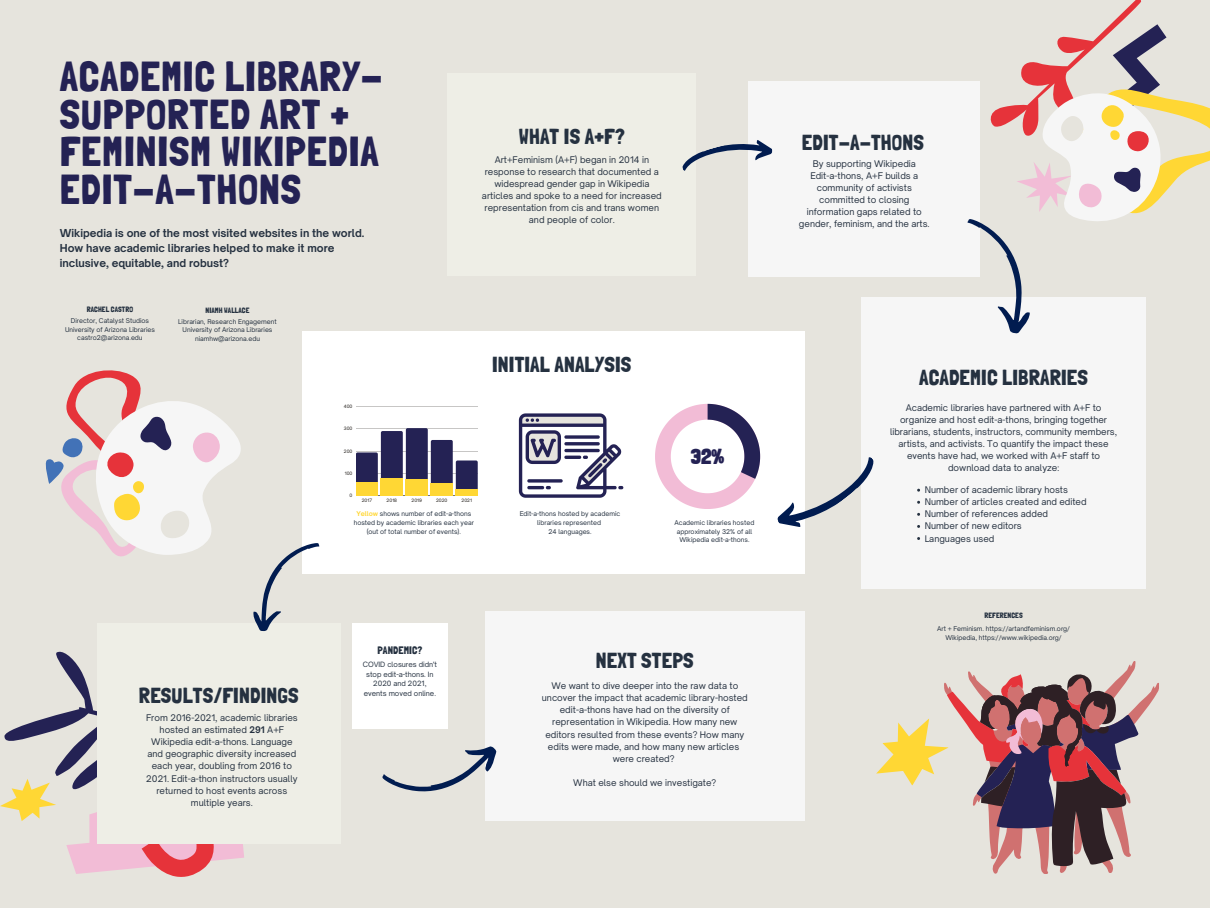
<style>
.page{position:relative;width:1210px;height:908px;background:#fff}
.page>*{position:absolute;margin:0;border:0;box-sizing:border-box;transform-origin:0 0}
.t1{font:41.82px/37.5px "Londrina Solid";letter-spacing:.02em;color:#242254}
.t2{font:21.7px "Londrina Solid";letter-spacing:.005em;color:#253140}
.t3{font:900 21.04px "Londrina Solid";color:#242254}
.t4{font:10.81px "Londrina Solid";letter-spacing:.005em;color:#253140}
.t5{font:700 10.5px/14.7px "Open Sauce One";color:#253140}
.t6{font:8.75px/12.1px "Open Sauce One";color:#253140;text-align:center}
.t7{font:7.7px "Londrina Solid";letter-spacing:.005em;color:#253140}
.t8{font:7px/9.7px "Open Sauce One";color:#253140;text-align:center}
.t9{font:6.3px/8.7px "Open Sauce One";color:#253140;text-align:center}
.t10{font:4.41px "Open Sauce One";color:#1f1b17}
.s1{font-weight:700;color:#ffd734}
.s2{font-weight:700}
</style>
<div class="page">
<div style="left:0;top:0;width:1210px;height:907px;background:#e6e4dd"></div>
<div style="left:485px;top:611px;width:319px;height:209px;background:#f6f6f6"></div>
<svg style="left:56px;top:651px;width:35px;height:50px"></svg>
<svg style="left:0;top:701px;width:244px;height:176px"></svg>
<div style="left:97px;top:623px;width:243px;height:220px;background:#eeeee6"></div>
<svg style="left:382px;top:746px;width:115px;height:46px"></svg>
<div style="left:302px;top:331px;width:502px;height:242px;background:#fff"></div>
<div style="left:447px;top:73px;width:249px;height:202px;background:#eeeee6"></div>
<div style="left:748px;top:82px;width:232px;height:195px;background:#f6f6f6"></div>
<svg style="left:682px;top:140px;width:91px;height:31px"></svg>
<div style="left:861px;top:297px;width:284px;height:291px;background:#f6f6f6"></div>
<div style="left:352px;top:623px;width:95px;height:105px;background:#fff"></div>
<svg style="left:777px;top:447px;width:97px;height:92px"></svg>
<svg style="left:519px;top:413px;width:104px;height:84px"></svg>
<svg style="left:966px;top:0;width:244px;height:338px"></svg>
<hr style="left:356px;top:406px;width:122px;height:1px;background:#1f1b17">
<hr style="left:356px;top:495px;width:122px;height:1px;background:#1f1b17">
<svg style="left:356px;top:428px;width:122px;height:67px"></svg>
<div style="left:356px;top:482px;width:22px;height:13px;background:#ffd734"></div>
<div style="left:381px;top:478px;width:22px;height:17px;background:#ffd734"></div>
<div style="left:406px;top:479px;width:22px;height:16px;background:#ffd734"></div>
<div style="left:431px;top:484px;width:22px;height:11px;background:#ffd734"></div>
<div style="left:456px;top:489px;width:22px;height:6px;background:#ffd734"></div>
<svg style="left:876px;top:661px;width:283px;height:213px"></svg>
<svg style="left:45px;top:370px;width:275px;height:262px"></svg>
<svg style="left:655px;top:404px;width:105px;height:105px"></svg>
<h1 class="t1" style="left:60px;top:58px;width:324px">ACADEMIC LIBRARY-<br>SUPPORTED ART +<br>FEMINISM WIKIPEDIA<br>EDIT-A-THONS</h1>
<p class="t5" style="left:60px;top:226px;width:306px">Wikipedia is one of the most visited websites in the world.<br>How have academic libraries helped to make it more inclusive, equitable, and robust?</p>
<h2 class="t2" style="left:519px;top:124px;width:108px">WHAT IS A+F?</h2>
<p class="t6" style="left:482px;top:153px;width:181px">Art+Feminism (A+F) began in 2014 in response to research that documented a widespread gender gap in Wikipedia articles and spoke to a need for increased representation from cis and trans women and people of color.</p>
<p class="t7" style="left:87px;top:305px;width:48px">RACHEL CASTRO</p>
<p class="t9" style="left:65px;top:316px;width:91px">Director, Catalyst Studios<br>University of Arizona Libraries castro2@arizona.edu</p>
<p class="t7" style="left:206px;top:305px;width:45px">NIAMH WALLACE</p>
<p class="t9" style="left:178px;top:317px;width:100px">Librarian, Research Engagement<br>University of Arizona Libraries niamhw@arizona.edu</p>
<p class="t10" style="left:344px;top:403px;width:10px">400</p>
<p class="t10" style="left:344px;top:426px;width:10px">300</p>
<p class="t10" style="left:344px;top:448px;width:10px">200</p>
<p class="t10" style="left:345px;top:470px;width:9px">100</p>
<p class="t10" style="left:349px;top:493px;width:4px">0</p>
<p class="t10" style="left:362px;top:497px;width:12px">2017</p>
<p class="t10" style="left:386px;top:497px;width:12px">2018</p>
<p class="t10" style="left:411px;top:497px;width:12px">2019</p>
<p class="t10" style="left:436px;top:497px;width:13px">2020</p>
<p class="t10" style="left:461px;top:497px;width:12px">2021</p>
<p class="t9" style="left:354px;top:509px;width:122px"><span class="s1">Yellow</span> shows number of edit-a-thons hosted by academic libraries each year (out of total number of events).</p>
<h2 class="t2" style="left:492px;top:351px;width:141px">INITIAL ANALYSIS</h2>
<p class="t9" style="left:520px;top:509px;width:102px">Edit-a-thons hosted by academic libraries represented<br>24 languages.</p>
<h3 class="t3" style="left:691px;top:444px;width:35px">32%</h3>
<p class="t9" style="left:674px;top:518px;width:81px">Academic libraries hosted approximately 32% of all<br>Wikipedia edit-a-thons.</p>
<h2 class="t2" style="left:139px;top:682px;width:161px">RESULTS/FINDINGS</h2>
<p class="t6" style="left:146px;top:711px;width:153px">From 2016-2021, academic libraries hosted an estimated <span class="s2">291</span> A+F<br>Wikipedia edit-a-thons. Language and geographic diversity increased each year, doubling from 2016 to<br>2021. Edit-a-thon instructors usually returned to host events across multiple years.</p>
<p class="t4" style="left:377px;top:643px;width:46px">PANDEMIC?</p>
<p class="t8" style="left:363px;top:659px;width:76px">COVID closures didn't stop edit-a-thons. In<br>2020 and 2021, events moved online.</p>
<h2 class="t2" style="left:596px;top:647px;width:99px">NEXT STEPS</h2>
<p class="t6" style="left:542px;top:679px;width:207px">We want to dive deeper into the raw data to uncover the impact that academic library-hosted edit-a-thons have had on the diversity of representation in Wikipedia. How many new editors resulted from these events? How many edits were made, and how many new articles were created?</p>
<p class="t6" style="left:573px;top:776px;width:145px">What else should we investigate?</p>
<h2 class="t2" style="left:802px;top:129px;width:124px">EDIT-A-THONS</h2>
<p class="t6" style="left:799px;top:157px;width:132px">By supporting Wikipedia<br>Edit-a-thons, A+F builds a community of activists committed to closing information gaps related to gender, feminism, and the arts.</p>
<h2 class="t2" style="left:919px;top:364px;width:170px">ACADEMIC LIBRARIES</h2>
<p class="t6" style="left:890px;top:401px;width:229px">Academic libraries have partnered with A+F to organize and host edit-a-thons, bringing together librarians, students, instructors, community members, artists, and activists. To quantify the impact these events have had, we worked with A+F staff to download data to analyze:</p>
<p class="t6" style="left:924px;top:483px;width:163px;text-align:left">Number of academic library hosts<br>Number of articles created and edited<br>Number of references added<br>Number of new editors<br>Languages used</p>
<p class="t7" style="left:984px;top:611px;width:40px">REFERENCES</p>
<p class="t9" style="left:937px;top:624px;width:135px">Art + Feminism. https://artandfeminism.org/<br>Wikipedia, https://www.wikipedia.org/</p>
</div>
